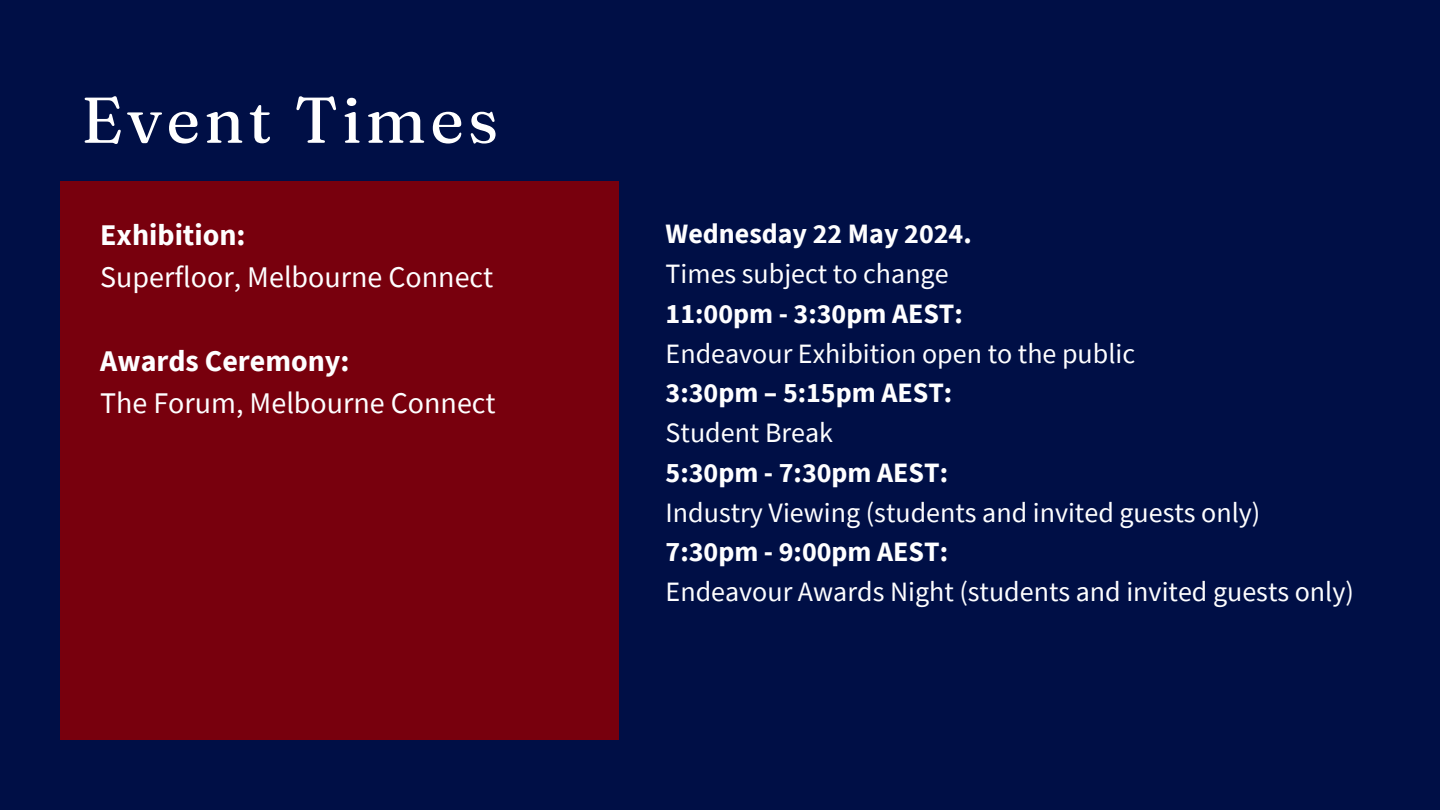
<style>
.page{position:relative;width:1440px;height:810px;background:#000f46}
.page>*{position:absolute;margin:0;border:0;box-sizing:border-box;transform-origin:0 0}
.t1{font:64.5px "Fraunces 9 pt";letter-spacing:.06em;color:#fff}
.t2{font:30px "Source Sans Pro";color:#fefeff}
.t3{font:700 30px "Source Sans Pro";color:#fefeff}
.t4{font:28px "Source Sans Pro";color:#fefeff}
.t5{font:700 28px "Source Sans Pro";color:#fefeff}
</style>
<div class="page">
<div style="left:61px;top:182px;width:558px;height:558px;background:#78000d"></div>
<p class="t1" style="left:81px;top:80px;width:419px">Event Times</p>
<h1 class="t3" style="left:100px;top:216px;width:147px">Exhibition:</h1>
<p class="t2" style="left:100px;top:258px;width:395px">Superfloor, Melbourne Connect</p>
<p class="t3" style="left:100px;top:342px;width:251px">Awards Ceremony:</p>
<p class="t2" style="left:100px;top:384px;width:397px">The Forum, Melbourne Connect</p>
<p class="t5" style="left:666px;top:216px;width:308px">Wednesday 22 May 2024.</p>
<p class="t4" style="left:666px;top:255px;width:285px">Times subject to change</p>
<p class="t5" style="left:666px;top:295px;width:299px">11:00pm - 3:30pm AEST:</p>
<p class="t4" style="left:666px;top:335px;width:471px">Endeavour Exhibition open to the public</p>
<p class="t5" style="left:666px;top:375px;width:288px">3:30pm – 5:15pm AEST:</p>
<p class="t4" style="left:666px;top:414px;width:169px">Student Break</p>
<p class="t5" style="left:666px;top:454px;width:284px">5:30pm - 7:30pm AEST:</p>
<p class="t4" style="left:666px;top:494px;width:596px">Industry Viewing (students and invited guests only)</p>
<p class="t5" style="left:666px;top:534px;width:284px">7:30pm - 9:00pm AEST:</p>
<p class="t4" style="left:666px;top:573px;width:690px">Endeavour Awards Night (students and invited guests only)</p>
</div>
